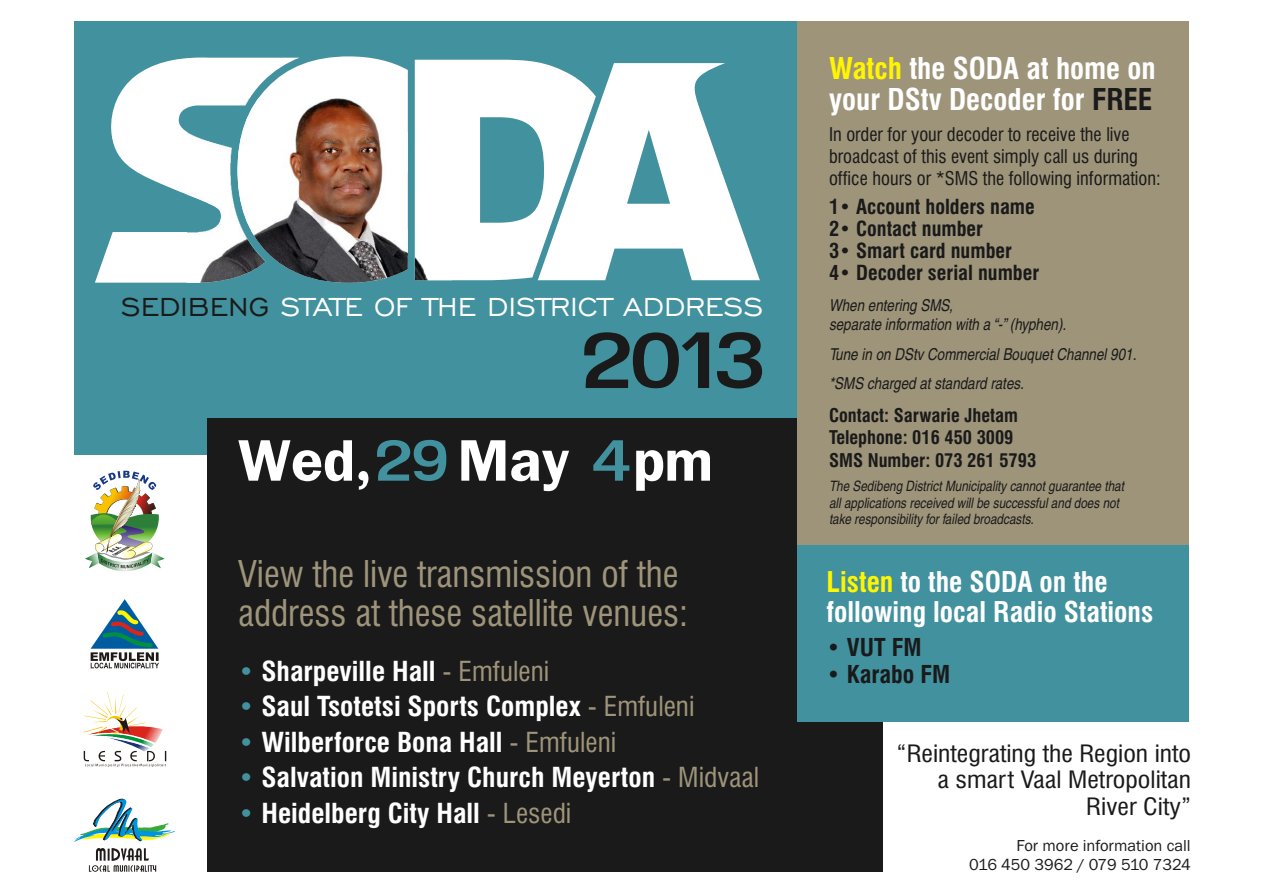
<style>
.page{position:relative;width:1263px;height:893px;background:#fff}
.page>*{position:absolute;margin:0;border:0;box-sizing:border-box;transform-origin:0 0}
.t1{font:700 127.95px "Freesia UPC";color:#1a1a1a}
.t2{font:700 93.6px "Freesia UPC";color:#fff}
.t3{font:condensed 35.85px/38.7px "Swiss 721 BT";color:#9e947a}
.t4{font:33.45px "Engravers Gothic BT";color:#fff}
.t5{font:700 condensed 29.25px/31.7px "Swiss 721 BT";color:#fff}
.t6{font:700 condensed 27.9px/30px "Swiss 721 BT";color:#fff}
.t7{font:700 condensed 26.85px "Swiss 721 BT";color:#fff}
.t8{font:700 condensed 24px "Swiss 721 BT";color:#1a1a1a}
.t9{font:condensed 23.25px/26.5px "Swiss 721 BT";color:#1a1a1a;text-align:right;scale:1.12 1}
.t10{font:700 condensed 20.25px/21.9px "Swiss 721 BT";color:#1a1a1a}
.t11{font:condensed 18.45px/22px "Swiss 721 BT";color:#1a1a1a}
.t12{font:700 condensed 18.45px/22px "Swiss 721 BT";color:#1a1a1a}
.t13{font:16.5px/18.8px "Franklin Gothic";color:#1a1a1a;text-align:right}
.t14{font:italic condensed 16.35px/18.9px "Helvetica CE";letter-spacing:-2.28em;color:#1a1a1a}
.t15{font:italic condensed 14.4px "Helvetica CE";letter-spacing:-2.28em;color:#1a1a1a}
.t16{font:italic condensed 14.4px "Helvetica CE";letter-spacing:-2.18em;color:#1a1a1a}
.t17{font:italic condensed 14.4px "Helvetica CE";letter-spacing:-2.05em;color:#1a1a1a}
.s1{color:#1a1a1a}
.s2{color:#42919e}
.s3{font-weight:400;color:#9e947a}
.s4{color:#fff500}
</style>
<div class="page">
<div style="left:74px;top:21px;width:877px;height:434px;background:#42919e"></div>
<div style="left:208px;top:418px;width:675px;height:454px;background:#1a1a1a"></div>
<img style="left:85px;top:471px;width:80px;height:100px">
<svg style="left:84px;top:751px;width:82px;height:16px"></svg>
<img style="left:146px;top:726px;width:17px;height:17px">
<img style="left:92px;top:733px;width:62px;height:14px">
<img style="left:107px;top:738px;width:43px;height:13px">
<svg style="left:83px;top:692px;width:63px;height:43px"></svg>
<svg style="left:74px;top:798px;width:101px;height:74px"></svg>
<svg style="left:91px;top:599px;width:68px;height:69px"></svg>
<svg style="left:95px;top:56px;width:501px;height:227px;fill:#fff"></svg>
<img style="left:188px;top:98px;width:264px;height:185px">
<svg style="left:538px;top:63px;width:222px;height:217px;fill:#fff"></svg>
<div style="left:797px;top:21px;width:391px;height:534px;background:#9e947a"></div>
<div style="left:797px;top:545px;width:391px;height:177px;background:#42919e"></div>
<p class="t4" style="left:121px;top:291px;width:644px"><span class="s1">SEDIBENG</span> STATE OF THE DISTRICT ADDRESS</p>
<h1 class="t1" style="left:577px;top:281px;width:193px">2013</h1>
<h2 class="t2" style="left:238px;top:402px;width:476px">Wed,<span class="s2">29</span>May <span class="s2">4</span>pm</h2>
<h3 class="t3" style="left:238px;top:558px;width:451px">View the live transmission of the address at these satellite venues:</h3>
<p class="t7" style="left:238px;top:660px;width:313px"><span class="s2">•</span> Sharpeville Hall <span class="s3">- Emfuleni</span></p>
<p class="t7" style="left:238px;top:696px;width:458px"><span class="s2">•</span> Saul Tsotetsi Sports Complex <span class="s3">- Emfuleni</span></p>
<p class="t7" style="left:238px;top:731px;width:380px"><span class="s2">•</span> Wilberforce Bona Hall <span class="s3">- Emfuleni</span></p>
<p class="t7" style="left:238px;top:767px;width:523px"><span class="s2">•</span> Salvation Ministry Church Meyerton <span class="s3">- Midvaal</span></p>
<p class="t7" style="left:238px;top:802px;width:335px"><span class="s2">•</span> Heidelberg City Hall <span class="s3">- Lesedi</span></p>
<p class="t5" style="left:829px;top:55px;width:328px"><span class="s4">Watch</span> the SODA at home on your DStv Decoder for <span class="s1">FREE</span></p>
<p class="t11" style="left:829px;top:125px;width:333px">In order for your decoder to receive the live broadcast of this event simply call us during office hours or *SMS the following information:</p>
<p class="t10" style="left:829px;top:198px;width:212px">1• Account holders name<br>2• Contact number<br>3• Smart card number<br>4• Decoder serial number</p>
<p class="t14" style="left:836px;top:297px;width:71px;text-indent:-7px">W e</p>
<p class="t14" style="left:842px;top:297px;width:48px">h p</p>
<p class="t14" style="left:849px;top:297px;width:48px">e a</p>
<p class="t14" style="left:857px;top:297px;width:240px">n entering SMS, rateinformationwitha“- ” (hyphen) .</p>
<p class="t14" style="left:829px;top:341px;width:343px;line-height:29.4px">Tune in on DStv Commercial Bouquet Channel 901. *SMScharged at standard rates.</p>
<p class="t14" style="left:829px;top:316px;width:42px">s</p>
<p class="t12" style="left:829px;top:407px;width:209px">Contact: Sarwarie Jhetam<br>Telephone: 016 450 3009<br>SMS Number: 073 261 5793</p>
<p class="t15" style="left:829px;top:480px;width:326px">The Sedibeng District Municipality cannot guarantee that</p>
<p class="t16" style="left:835px;top:497px;width:314px">ll applications receivedwill besuccessful anddoes not</p>
<p class="t17" style="left:829px;top:513px;width:232px">takeresponsibility for failedbroadcasts.</p>
<p class="t15" style="left:829px;top:497px;width:41px">a</p>
<p class="t6" style="left:826px;top:570px;width:328px"><span class="s4">Listen</span> to the SODA on the following local Radio Stations</p>
<p class="t8" style="left:826px;top:637px;width:97px">• VUT FM</p>
<p class="t8" style="left:826px;top:665px;width:125px">• Karabo FM</p>
<p class="t9" style="left:897px;top:743px;width:264px">“Reintegrating the Region into a smart Vaal Metropolitan<br>River City”</p>
<p class="t13" style="left:969px;top:838px;width:223px">For more information call<br>016 450 3962 / 079 510 7324</p>
</div>
